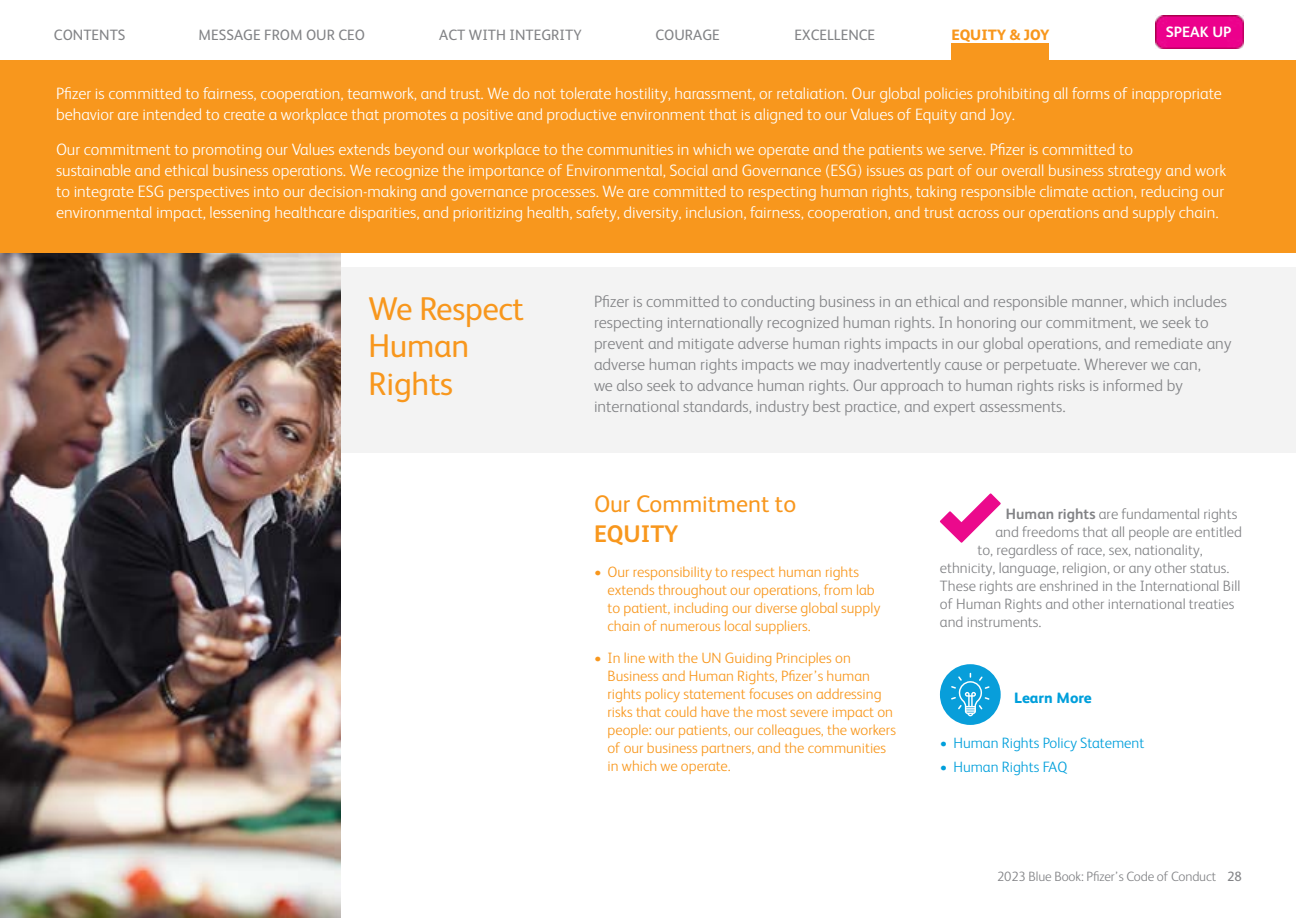
<style>
.page{position:relative;width:1296px;height:918px;background:#fff}
.page>*{position:absolute;margin:0;border:0;box-sizing:border-box;transform-origin:0 0}
.t1{font:33px/37.5px "FS Albert";letter-spacing:-.01em;color:#f8971d}
.t2{font:24px "FS Albert";color:#f8971d}
.t3{font:700 24px "FS Albert";color:#f8971d}
.t4{font:300 16.5px/21px "FS Albert";color:#fff}
.t5{font:300 16.5px/21px "FS Albert";color:#828386}
.t6{font:300 15px/18px "FS Albert";color:#f8971d}
.t7{font:300 15px "FS Albert";color:#828386}
.t8{font:15px "FS Albert";color:#828386}
.t9{font:300 15px "FS Albert";color:#009fdb}
.t10{font:800 15px "FS Albert";color:#f8971d}
.t11{font:800 15px "FS Albert";color:#009fdb}
.t12{font:700 15px "FS Albert";color:#fff}
.t13{font:300 13.5px "FS Albert";letter-spacing:-.01em;color:#828386}
.s1{font-weight:700}
.s2{font-weight:400}
</style>
<div class="page">
<img style="left:1156px;top:15px;width:87px;height:34px">
<div style="left:341px;top:267px;width:955px;height:185px;background:#f3f3f3"></div>
<img style="left:0;top:253px;width:340px;height:665px">
<div style="left:940px;top:664px;width:61px;height:61px;background:#089eda;border-radius:50%"></div>
<svg style="left:951px;top:673px;width:39px;height:43px"></svg>
<svg style="left:940px;top:493px;width:61px;height:50px"></svg>
<div style="left:0;top:61px;width:1296px;height:192px;background:#f8971d"></div>
<div style="left:952px;top:44px;width:97px;height:20px;background:#f8971d"></div>
<p class="t8" style="left:54px;top:24px;width:73px">CONTENTS</p>
<p class="t8" style="left:199px;top:24px;width:168px">MESSAGE FROM OUR CEO</p>
<p class="t8" style="left:439px;top:24px;width:144px">ACT WITH INTEGRITY</p>
<p class="t8" style="left:656px;top:24px;width:66px">COURAGE</p>
<p class="t8" style="left:795px;top:24px;width:82px">EXCELLENCE</p>
<p class="t10" style="left:951px;top:23px;width:100px">EQUITY &amp; JOY</p>
<p class="t12" style="left:1166px;top:22px;width:67px">SPEAK UP</p>
<p class="t4" style="left:56px;top:82px;width:1167px">Pfizer is committed to fairness, cooperation, teamwork, and trust. We do not tolerate hostility, harassment, or retaliation. Our global policies prohibiting all forms of inappropriate behavior are intended to create a workplace that promotes a positive and productive environment that is aligned to our Values of Equity and Joy.</p>
<p class="t4" style="left:56px;top:138px;width:1172px">Our commitment to promoting our Values extends beyond our workplace to the communities in which we operate and the patients we serve. Pfizer is committed to<br>sustainable and ethical business operations. We recognize the importance of Environmental, Social and Governance (ESG) issues as part of our overall business strategy and work to integrate ESG perspectives into our decision-making and governance processes. We are committed to respecting human rights, taking responsible climate action, reducing our environmental impact, lessening healthcare disparities, and prioritizing health, safety, diversity, inclusion, fairness, cooperation, and trust across our operations and supply chain.</p>
<h1 class="t1" style="left:369px;top:288px;width:157px">We Respect<br>Human<br>Rights</h1>
<p class="t5" style="left:594px;top:290px;width:639px">Pfizer is committed to conducting business in an ethical and responsible manner, which includes respecting internationally recognized human rights. In honoring our commitment, we seek to prevent and mitigate adverse human rights impacts in our global operations, and remediate any adverse human rights impacts we may inadvertently cause or perpetuate. Wherever we can,<br>we also seek to advance human rights. Our approach to human rights risks is informed by international standards, industry best practice, and expert assessments.</p>
<h2 class="t2" style="left:594px;top:488px;width:204px">Our Commitment to</h2>
<h2 class="t3" style="left:594px;top:517px;width:86px">EQUITY</h2>
<p class="t6" style="left:608px;top:563px;width:274px;text-indent:-14px">• Our responsibility to respect human rights extends throughout our operations, from lab to patient, including our diverse global supply chain of numerous local suppliers.</p>
<p class="t6" style="left:608px;top:648px;width:290px;text-indent:-14px">• In line with the UN Guiding Principles on Business and Human Rights, Pfizer’s human rights policy statement focuses on addressing risks that could have the most severe impact on people: our patients, our colleagues, the workers of our business partners, and the communities in which we operate.</p>
<p class="t7" style="left:1006px;top:504px;width:233px"><span class="s1">Human rights</span> are fundamental rights</p>
<p class="t7" style="left:995px;top:522px;width:248px">and freedoms that all people are entitled</p>
<p class="t7" style="left:977px;top:540px;width:227px">to, regardless of race, sex, nationality,</p>
<p class="t7" style="left:940px;top:558px;width:291px">ethnicity, language, religion, or any other status.</p>
<p class="t7" style="left:940px;top:576px;width:302px">These rights are enshrined in the International Bill</p>
<p class="t7" style="left:940px;top:594px;width:296px">of Human Rights and other international treaties</p>
<p class="t7" style="left:940px;top:612px;width:103px">and instruments.</p>
<p class="t11" style="left:1014px;top:687px;width:79px">Learn More</p>
<p class="t9" style="left:940px;top:733px;width:206px">• Human Rights Policy Statement</p>
<p class="t9" style="left:940px;top:758px;width:129px">• Human Rights FAQ</p>
<p class="t13" style="left:997px;top:868px;width:246px">2023 Blue Book: Pfizer’s Code of Conduct <span class="s2">28</span></p>
</div>
